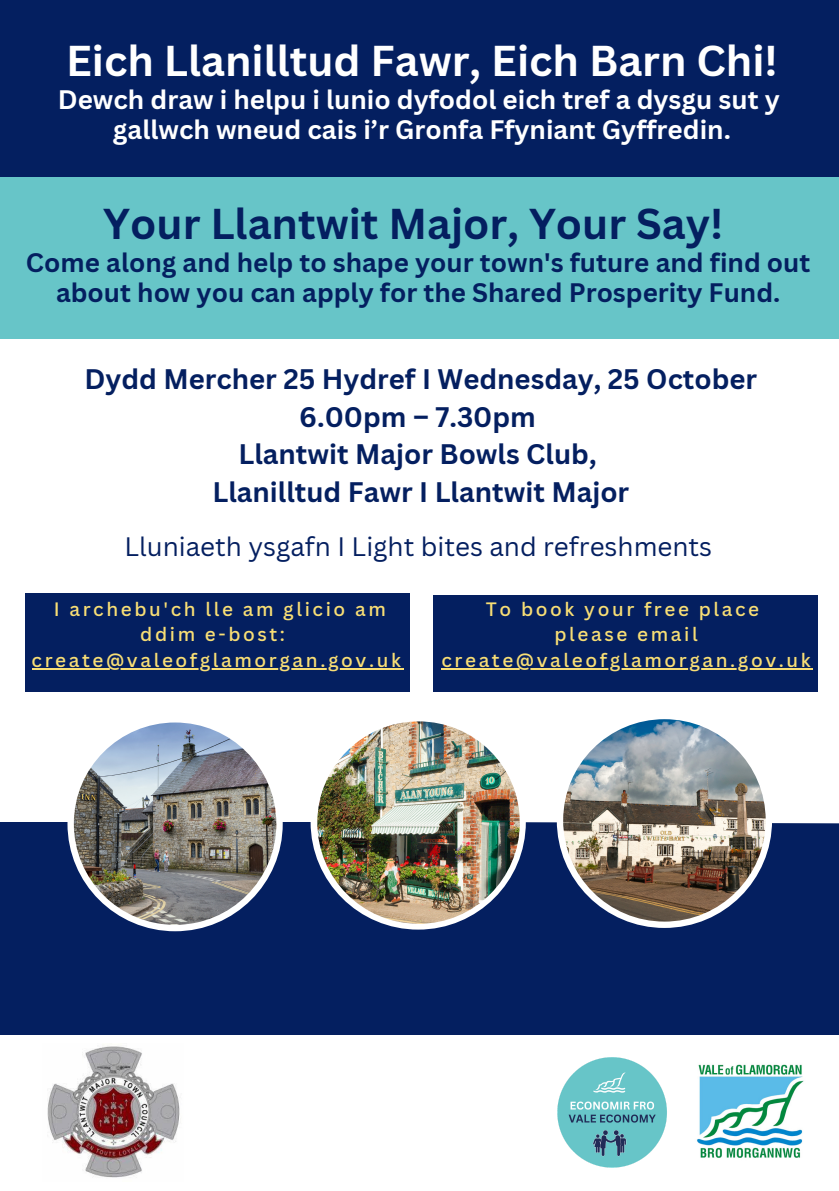
<style>
.page{position:relative;width:839px;height:1191px;background:#fff}
.page>*{position:absolute;margin:0;border:0;box-sizing:border-box;transform-origin:0 0}
.t1{font:700 42px "Canva Sans";color:#fff}
.t2{font:700 42px "Canva Sans";color:#041f60}
.t3{font:700 27.6px "Canva Sans";color:#041f60}
.t4{font:700 26px/30px "Canva Sans";color:#041f60;text-align:center}
.t5{font:700 26px "Canva Sans";color:#fff}
.t6{font:26px "Canva Sans";color:#041f60}
.t7{font:500 19px/25.6px "Canva Sans";letter-spacing:.14em;color:#f8de75;text-align:center}
</style>
<div class="page">
<div style="left:0;top:822px;width:838px;height:369px;background:#041f60"></div>
<div style="left:0;top:0;width:838px;height:339px;background:#67c5c8"></div>
<svg style="left:526px;top:822px;width:312px;height:2px"></svg>
<div style="left:67px;top:716px;width:216px;height:215px;background:#fff;border-radius:50%"></div>
<img style="left:74px;top:723px;width:202px;height:202px;border-radius:50%">
<div style="left:310px;top:714px;width:216px;height:216px;background:#fff;border-radius:50%"></div>
<img style="left:317px;top:721px;width:203px;height:203px;border-radius:50%">
<div style="left:556px;top:713px;width:216px;height:215px;background:#fff;border-radius:50%"></div>
<img style="left:563px;top:719px;width:202px;height:203px;border-radius:50%">
<div style="left:25px;top:594px;width:384px;height:98px;background:#041f60"></div>
<div style="left:0;top:1035px;width:838px;height:156px;background:#fff"></div>
<img style="left:557px;top:1057px;width:110px;height:111px">
<img style="left:697px;top:1064px;width:107px;height:94px">
<div style="left:0;top:0;width:838px;height:177px;background:#041f60"></div>
<div style="left:433px;top:595px;width:384px;height:97px;background:#041f60"></div>
<img style="left:47px;top:1046px;width:133px;height:132px">
<hr style="left:32px;top:668px;width:371px;height:2px;background:#f8de75">
<hr style="left:441px;top:668px;width:372px;height:2px;background:#f8de75">
<p class="t1" style="left:66px;top:31px;width:713px">Eich Llanilltud Fawr, Eich Barn Chi!</p>
<p class="t5" style="left:58px;top:81px;width:723px">Dewch draw i helpu i lunio dyfodol eich tref a dysgu sut y</p>
<p class="t5" style="left:113px;top:111px;width:619px">gallwch wneud cais i’r Gronfa Ffyniant Gyffredin.</p>
<p class="t2" style="left:103px;top:194px;width:621px">Your Llantwit Major, Your Say!</p>
<p class="t4" style="left:26px;top:247px;width:785px">Come along and help to shape your town's future and find out about how you can apply for the Shared Prosperity Fund.</p>
<p class="t3" style="left:84px;top:360px;width:674px">Dydd Mercher 25 Hydref I Wednesday, 25 October</p>
<p class="t3" style="left:299px;top:397px;width:238px">6.00pm – 7.30pm</p>
<p class="t3" style="left:238px;top:435px;width:359px">Llantwit Major Bowls Club,</p>
<p class="t3" style="left:212px;top:472px;width:418px">Llanilltud Fawr I Llantwit Major</p>
<p class="t6" style="left:124px;top:528px;width:589px">Lluniaeth ysgafn I Light bites and refreshments</p>
<p class="t7" style="left:32px;top:596px;width:371px">I archebu'ch lle am glicio am ddim e-bost: create@valeofglamorgan.gov.uk</p>
<p class="t7" style="left:486px;top:596px;width:275px">To book your free place</p>
<p class="t7" style="left:441px;top:621px;width:371px">please email create@valeofglamorgan.gov.uk</p>
</div>
